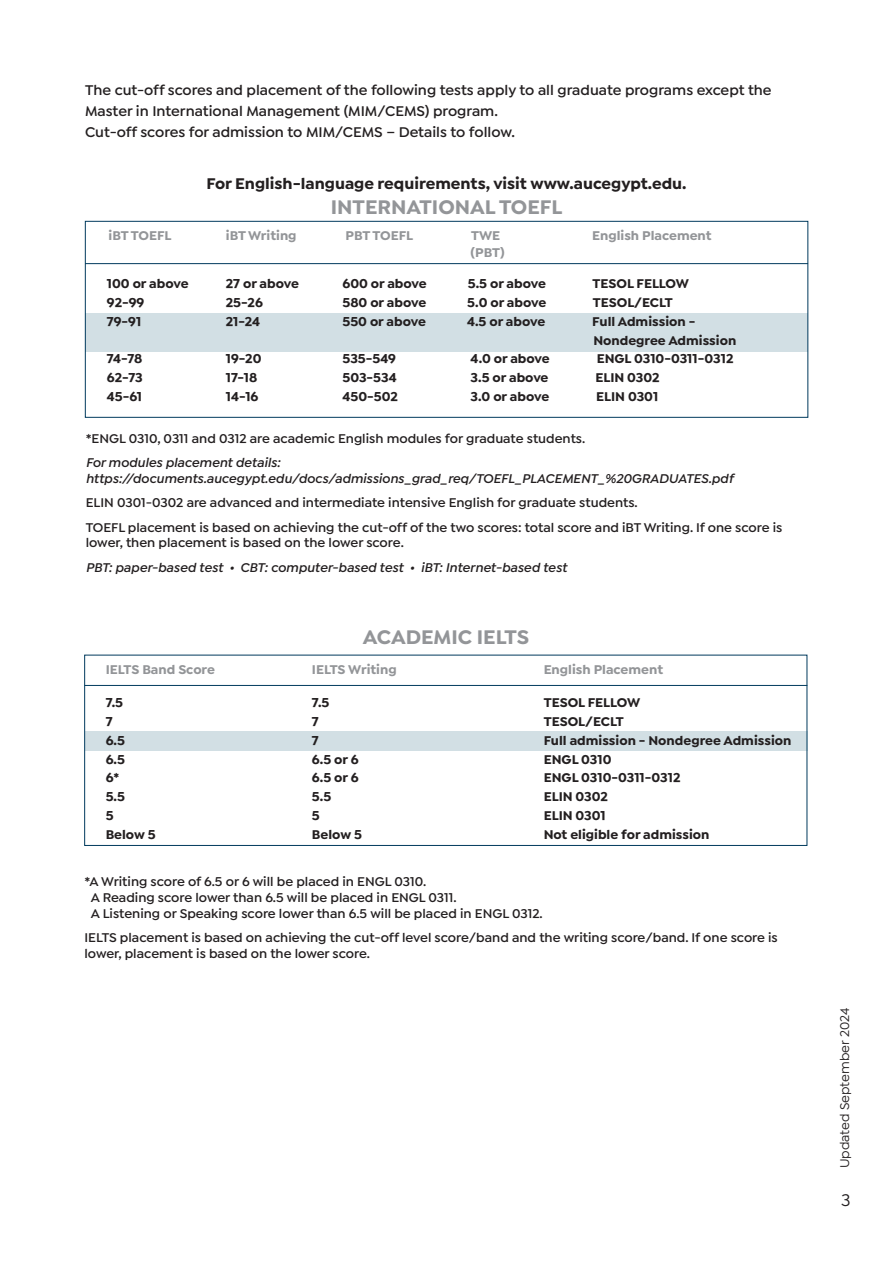
<style>
.page{position:relative;width:893px;height:1263px;background:#fff}
.page>*{position:absolute;margin:0;border:0;box-sizing:border-box;transform-origin:0 0}
.t1{font:700 21px "Isidora Sans";color:#939598}
.t2{font:500 18px "Isidora Sans";color:#231f20}
.t3{font:700 16.5px "Isidora Sans";color:#231f20}
.t4{font:600 15px/21px "Isidora Sans";color:#231f20}
.t5{font:600 13.5px/15.8px "Isidora Sans";color:#231f20}
.t6{font:700 13.5px "Isidora Sans";color:#231f20}
.t7{font:italic 600 13.5px/15.8px "Isidora Sans";color:#231f20}
.t8{font:700 13.5px "Isidora Sans";color:#939598}
.t9{font:500 13.5px "Isidora Sans";color:#231f20}
</style>
<div class="page">
<div style="left:84px;top:655px;width:723px;height:191px;border:1px solid #003a5d"></div>
<hr style="left:84px;top:685px;width:723px;height:1px;background:#003a5d">
<div style="left:85px;top:731px;width:723px;height:20px;background:#d2dfe4"></div>
<div style="left:85px;top:313px;width:723px;height:39px;background:#d2dfe4"></div>
<div style="left:85px;top:221px;width:723px;height:196px;border:1px solid #003a5d"></div>
<hr style="left:85px;top:263px;width:723px;height:1px;background:#003a5d">
<p class="t4" style="left:85px;top:80px;width:688px">The cut-off scores and placement of the following tests apply to all graduate programs except the<br>Master in International Management (MIM/CEMS) program.<br>Cut-off scores for admission to MIM/CEMS – Details to follow.</p>
<p class="t3" style="left:206px;top:174px;width:482px">For English-language requirements, visit www.aucegypt.edu.</p>
<p class="t1" style="left:331px;top:194px;width:233px">INTERNATIONAL TOEFL</p>
<p class="t8" style="left:109px;top:228px;width:64px">iBT TOEFL</p>
<p class="t8" style="left:226px;top:228px;width:72px">iBT Writing</p>
<p class="t8" style="left:346px;top:228px;width:69px">PBT TOEFL</p>
<p class="t8" style="left:471px;top:228px;width:31px">TWE</p>
<p class="t8" style="left:592px;top:228px;width:121px">English Placement</p>
<p class="t8" style="left:471px;top:244px;width:35px">(PBT)</p>
<p class="t6" style="left:107px;top:276px;width:83px">100 or above</p>
<p class="t6" style="left:226px;top:276px;width:75px">27 or above</p>
<p class="t6" style="left:342px;top:276px;width:86px">600 or above</p>
<p class="t6" style="left:468px;top:276px;width:80px">5.5 or above</p>
<p class="t6" style="left:592px;top:276px;width:98px">TESOL FELLOW</p>
<p class="t6" style="left:107px;top:294px;width:39px">92-99</p>
<p class="t6" style="left:226px;top:294px;width:39px">25-26</p>
<p class="t6" style="left:342px;top:294px;width:85px">580 or above</p>
<p class="t6" style="left:467px;top:294px;width:81px">5.0 or above</p>
<p class="t6" style="left:593px;top:294px;width:82px">TESOL/ECLT</p>
<p class="t6" style="left:107px;top:313px;width:36px">79-91</p>
<p class="t6" style="left:226px;top:313px;width:36px">21-24</p>
<p class="t6" style="left:342px;top:313px;width:85px">550 or above</p>
<p class="t6" style="left:467px;top:313px;width:80px">4.5 or above</p>
<p class="t6" style="left:592px;top:313px;width:105px">Full Admission -</p>
<p class="t6" style="left:593px;top:332px;width:144px">Nondegree Admission</p>
<p class="t6" style="left:107px;top:351px;width:37px">74-78</p>
<p class="t6" style="left:226px;top:351px;width:37px">19-20</p>
<p class="t6" style="left:342px;top:351px;width:55px">535-549</p>
<p class="t6" style="left:471px;top:351px;width:81px">4.0 or above</p>
<p class="t6" style="left:597px;top:351px;width:138px">ENGL 0310-0311-0312</p>
<p class="t6" style="left:107px;top:369px;width:37px">62-73</p>
<p class="t6" style="left:226px;top:369px;width:33px">17-18</p>
<p class="t6" style="left:342px;top:369px;width:56px">503-534</p>
<p class="t6" style="left:471px;top:369px;width:79px">3.5 or above</p>
<p class="t6" style="left:595px;top:369px;width:66px">ELIN 0302</p>
<p class="t6" style="left:107px;top:388px;width:37px">45-61</p>
<p class="t6" style="left:226px;top:388px;width:34px">14-16</p>
<p class="t6" style="left:342px;top:388px;width:57px">450-502</p>
<p class="t6" style="left:471px;top:388px;width:80px">3.0 or above</p>
<p class="t6" style="left:596px;top:388px;width:64px">ELIN 0301</p>
<p class="t5" style="left:86px;top:431px;width:501px">*ENGL 0310, 0311 and 0312 are academic English modules for graduate students.</p>
<p class="t7" style="left:86px;top:455px;width:649px">For modules placement details: https://documents.aucegypt.edu/docs/admissions_grad_req/TOEFL_PLACEMENT_%20GRADUATES.pdf</p>
<p class="t5" style="left:86px;top:495px;width:554px">ELIN 0301-0302 are advanced and intermediate intensive English for graduate students.</p>
<p class="t5" style="left:86px;top:519px;width:698px">TOEFL placement is based on achieving the cut-off of the two scores: total score and iBT Writing. If one score is lower, then placement is based on the lower score.</p>
<p class="t7" style="left:86px;top:559px;width:483px">PBT: paper-based test • CBT: computer-based test • iBT: Internet-based test</p>
<p class="t1" style="left:363px;top:624px;width:168px">ACADEMIC IELTS</p>
<p class="t8" style="left:106px;top:661px;width:111px">IELTS Band Score</p>
<p class="t8" style="left:312px;top:661px;width:86px">IELTS Writing</p>
<p class="t8" style="left:544px;top:661px;width:121px">English Placement</p>
<p class="t6" style="left:106px;top:695px;width:19px">7.5</p>
<p class="t6" style="left:312px;top:695px;width:19px">7.5</p>
<p class="t6" style="left:544px;top:695px;width:98px">TESOL FELLOW</p>
<p class="t6" style="left:106px;top:713px;width:8px">7</p>
<p class="t6" style="left:312px;top:713px;width:8px">7</p>
<p class="t6" style="left:544px;top:713px;width:82px">TESOL/ECLT</p>
<p class="t6" style="left:106px;top:732px;width:21px">6.5</p>
<p class="t6" style="left:312px;top:732px;width:8px">7</p>
<p class="t6" style="left:544px;top:732px;width:249px">Full admission - Nondegree Admission</p>
<p class="t6" style="left:106px;top:751px;width:21px">6.5</p>
<p class="t6" style="left:312px;top:751px;width:48px">6.5 or 6</p>
<p class="t6" style="left:544px;top:751px;width:69px">ENGL 0310</p>
<p class="t6" style="left:106px;top:770px;width:15px">6*</p>
<p class="t6" style="left:312px;top:770px;width:48px">6.5 or 6</p>
<p class="t6" style="left:544px;top:770px;width:138px">ENGL 0310-0311-0312</p>
<p class="t6" style="left:106px;top:788px;width:21px">5.5</p>
<p class="t6" style="left:312px;top:788px;width:21px">5.5</p>
<p class="t6" style="left:544px;top:788px;width:66px">ELIN 0302</p>
<p class="t6" style="left:106px;top:807px;width:9px">5</p>
<p class="t6" style="left:312px;top:807px;width:9px">5</p>
<p class="t6" style="left:544px;top:807px;width:64px">ELIN 0301</p>
<p class="t6" style="left:106px;top:826px;width:51px">Below 5</p>
<p class="t6" style="left:312px;top:826px;width:51px">Below 5</p>
<p class="t6" style="left:544px;top:826px;width:167px">Not eligible for admission</p>
<p class="t5" style="left:91px;top:874px;width:453px;text-indent:-6px">*A Writing score of 6.5 or 6 will be placed in ENGL 0310.<br>A Reading score lower than 6.5 will be placed in ENGL 0311.<br>A Listening or Speaking score lower than 6.5 will be placed in ENGL 0312.</p>
<p class="t5" style="left:84px;top:929px;width:695px">IELTS placement is based on achieving the cut-off level score/band and the writing score/band. If one score is lower, placement is based on the lower score.</p>
<p class="t9" style="left:837px;top:1168px;width:162px;rotate:-90deg">Updated September 2024</p>
<h2 class="t2" style="left:841px;top:1189px;width:11px">3</h2>
</div>
